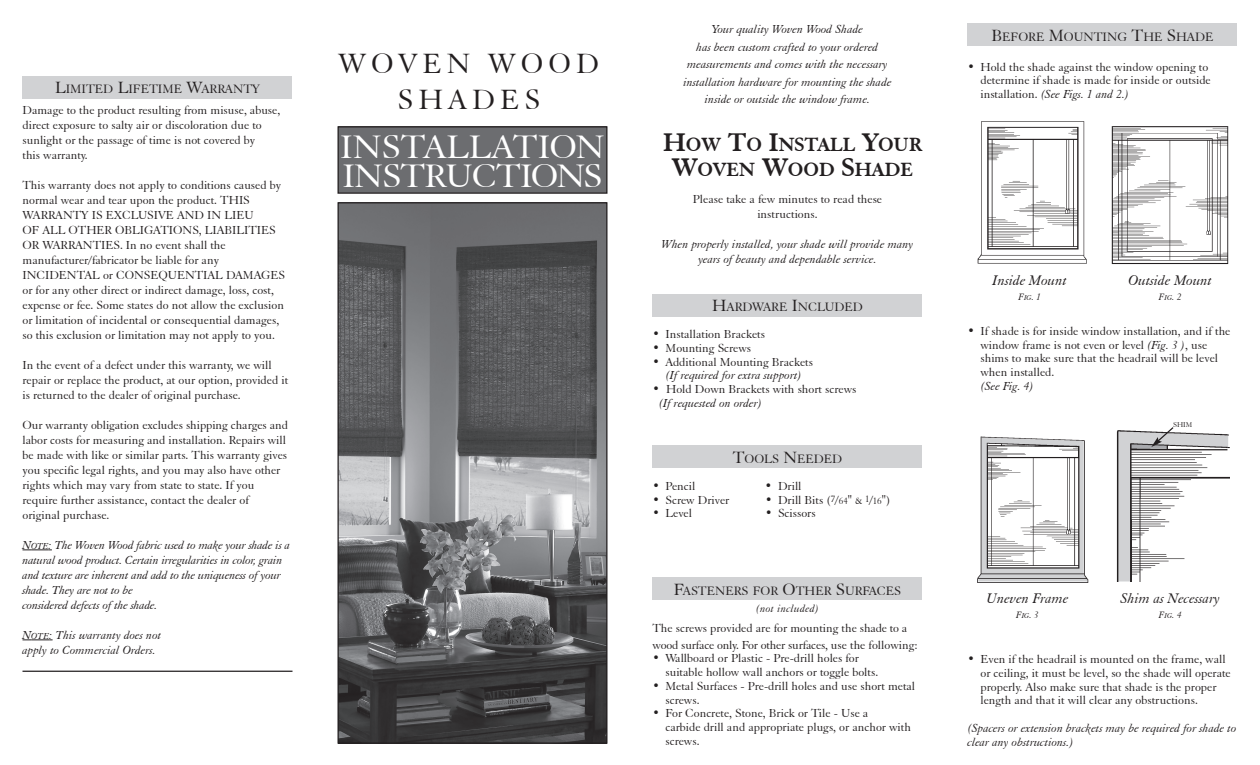
<style>
.page{position:relative;width:1260px;height:765px;background:#fff}
.page>*{position:absolute;margin:0;border:0;box-sizing:border-box;transform-origin:0 0}
.t1{font:35px/28.8px "Elegant Garamond BT";letter-spacing:-.025em;color:#fff;scale:1.05 1}
.t2{font:30px/36px "Elegant Garamond BT";letter-spacing:.17em;color:#231f20;text-align:center}
.t3{font:700 20.62px/25px "Elegant Garamond BT";color:#231f20;text-align:center}
.t4{font:italic 15px "Elegant Garamond BT";color:#231f20}
.t5{font:13.12px "Elegant Garamond BT";color:#231f20}
.t6{font:12.5px/15px "Elegant Garamond BT";color:#231f20}
.t7{font:italic 12.5px/15px "Elegant Garamond BT";color:#231f20}
.t8{font:italic 11.25px "Elegant Garamond BT";letter-spacing:.025em;color:#231f20}
.t9{font:italic 10px "Elegant Garamond BT";color:#231f20}
.t10{font:7.5px "Elegant Garamond BT";color:#231f20}
.s1{font-size:17.5px}
.s2{font-size:9.38px}
.s3{font-size:27.5px}
.s4{font-size:10px}
.s5{font-style:italic}
.s6{font-size:7.5px}
</style>
<div class="page">
<img style="left:340px;top:204px;width:266px;height:538px">
<div style="left:338px;top:202px;width:270px;height:542px;border:1px solid #231f20"></div>
<div style="left:338px;top:127px;width:269px;height:66px;background:#6c6d70"></div>
<div style="left:338px;top:126px;width:270px;height:68px;border:1px solid #231f20"></div>
<div style="left:22px;top:76px;width:270px;height:23px;background:#d1d2d4"></div>
<div style="left:968px;top:24px;width:270px;height:22px;background:#d1d2d4"></div>
<div style="left:652px;top:294px;width:270px;height:23px;background:#d1d2d4"></div>
<div style="left:652px;top:446px;width:270px;height:22px;background:#d1d2d4"></div>
<div style="left:652px;top:578px;width:270px;height:22px;background:#d1d2d4"></div>
<svg style="left:22px;top:549px;width:30px;height:1px"></svg>
<svg style="left:22px;top:639px;width:31px;height:1px"></svg>
<hr style="left:22px;top:671px;width:270px;height:1px;background:#231f20">
<img style="left:977px;top:121px;width:110px;height:143px">
<img style="left:1116px;top:427px;width:113px;height:154px">
<img style="left:1111px;top:126px;width:118px;height:138px">
<img style="left:977px;top:436px;width:112px;height:147px">
<p class="t5" style="left:55px;top:81px;width:206px"><span class="s1">L</span>IMITED <span class="s1">L</span>IFETIME <span class="s1">W</span>ARRANTY</p>
<p class="t6" style="left:22px;top:102px;width:259px">Damage to the product resulting from misuse, abuse, direct exposure to salty air or discoloration due to sunlight or the passage of time is not covered by<br>this warranty.</p>
<p class="t6" style="left:22px;top:177px;width:264px">This warranty does not apply to conditions caused by normal wear and tear upon the product. THIS WARRANTY IS EXCLUSIVE AND IN LIEU<br>OF ALL OTHER OBLIGATIONS, LIABILITIES OR WARRANTIES. In no event shall the manufacturer/fabricator be liable for any INCIDENTAL or CONSEQUENTIAL DAMAGES or for any other direct or indirect damage, loss, cost, expense or fee. Some states do not allow the exclusion or limitation of incidental or consequential damages, so this exclusion or limitation may not apply to you.</p>
<p class="t6" style="left:22px;top:357px;width:267px">In the event of a defect under this warranty, we will repair or replace the product, at our option, provided it is returned to the dealer of original purchase.</p>
<p class="t6" style="left:22px;top:417px;width:267px">Our warranty obligation excludes shipping charges and labor costs for measuring and installation. Repairs will be made with like or similar parts. This warranty gives you specific legal rights, and you may also have other rights which may vary from state to state. If you require further assistance, contact the dealer of original purchase.</p>
<p class="t7" style="left:22px;top:537px;width:269px">N<span class="s2">OTE</span>: The Woven Wood fabric used to make your shade is a natural wood product. Certain irregularities in color, grain and texture are inherent and add to the uniqueness of your shade. They are not to be<br>considered defects of the shade.</p>
<p class="t7" style="left:22px;top:627px;width:140px">N<span class="s2">OTE</span>: This warranty does not apply to Commercial Orders.</p>
<h2 class="t2" style="left:339px;top:44px;width:262px">WOVEN WOOD<br>SHADES</h2>
<h1 class="t1" style="left:340px;top:132px;width:254px">INSTALLATION<br>INSTRUCTIONS</h1>
<p class="t7" style="left:683px;top:20px;width:210px;line-height:17.5px;text-align:center">Your quality Woven Wood Shade<br>has been custom crafted to your ordered measurements and comes with the necessary installation hardware for mounting the shade inside or outside the window frame.</p>
<h3 class="t3" style="left:663px;top:131px;width:260px"><span class="s3">H</span>OW <span class="s3">T</span>O <span class="s3">I</span>NSTALL <span class="s3">Y</span>OUR<br><span class="s3">W</span>OVEN <span class="s3">W</span>OOD <span class="s3">S</span>HADE</h3>
<p class="t6" style="left:693px;top:192px;width:191px;text-align:center">Please take a few minutes to read these instructions.</p>
<p class="t7" style="left:662px;top:237px;width:253px;text-align:center">When properly installed, your shade will provide many years of beauty and dependable service.</p>
<p class="t5" style="left:712px;top:299px;width:152px"><span class="s1">H</span>ARDWARE <span class="s1">I</span>NCLUDED</p>
<p class="t6" style="left:652px;top:326px;width:114px">• Installation Brackets</p>
<p class="t6" style="left:652px;top:340px;width:100px">• Mounting Screws</p>
<p class="t6" style="left:652px;top:354px;width:162px">• Additional Mounting Brackets</p>
<p class="t7" style="left:665px;top:368px;width:138px">(If required for extra support)</p>
<p class="t6" style="left:652px;top:381px;width:205px">• Hold Down Brackets with short screws</p>
<p class="t7" style="left:659px;top:395px;width:105px">(If requested on order)</p>
<p class="t5" style="left:733px;top:451px;width:111px"><span class="s1">T</span>OOLS <span class="s1">N</span>EEDED</p>
<p class="t6" style="left:652px;top:478px;width:44px">• Pencil</p>
<p class="t6" style="left:765px;top:478px;width:38px">• Drill</p>
<p class="t6" style="left:652px;top:492px;width:78px">• Screw Driver</p>
<p class="t6" style="left:765px;top:492px;width:127px">• Drill Bits (<sup>7</sup>/<span class="s4">64</span>" &amp; <sup>1</sup>/<span class="s4">16</span>")</p>
<p class="t6" style="left:652px;top:506px;width:41px">• Level</p>
<p class="t6" style="left:765px;top:506px;width:52px">• Scissors</p>
<p class="t5" style="left:674px;top:583px;width:229px"><span class="s1">F</span>ASTENERS FOR <span class="s1">O</span>THER <span class="s1">S</span>URFACES</p>
<p class="t8" style="left:756px;top:602px;width:65px">(not included)</p>
<p class="t6" style="left:652px;top:620px;width:267px;line-height:16.2px">The screws provided are for mounting the shade to a wood surface only. For other surfaces, use the following:</p>
<p class="t6" style="left:665px;top:651px;width:214px;line-height:13.8px;text-indent:-13px">• Wallboard or Plastic - Pre-drill holes for suitable hollow wall anchors or toggle bolts.</p>
<p class="t6" style="left:665px;top:679px;width:251px;line-height:13.8px;text-indent:-13px">• Metal Surfaces - Pre-drill holes and use short metal screws.</p>
<p class="t6" style="left:665px;top:706px;width:247px;line-height:13.8px;text-indent:-13px">• For Concrete, Stone, Brick or Tile - Use a<br>carbide drill and appropriate plugs, or anchor with screws.</p>
<p class="t5" style="left:992px;top:29px;width:223px"><span class="s1">B</span>EFORE <span class="s1">M</span>OUNTING <span class="s1">T</span>HE <span class="s1">S</span>HADE</p>
<p class="t6" style="left:980px;top:60px;width:232px;line-height:13.8px;text-indent:-13px">• Hold the shade against the window opening to determine if shade is made for inside or outside installation. <span class="s5">(See Figs. 1 and 2.)</span></p>
<p class="t4" style="left:993px;top:272px;width:76px">Inside Mount</p>
<p class="t9" style="left:1018px;top:291px;width:24px">F<span class="s6">IG</span>. 1</p>
<p class="t4" style="left:1128px;top:272px;width:85px">Outside Mount</p>
<p class="t9" style="left:1159px;top:291px;width:24px">F<span class="s6">IG</span>. 2</p>
<p class="t6" style="left:980px;top:324px;width:251px;line-height:13.8px;text-indent:-13px">• If shade is for inside window installation, and if the window frame is not even or level <span class="s5">(Fig. 3 )</span>, use shims to make sure that the headrail will be level when installed.</p>
<p class="t7" style="left:980px;top:378px;width:55px">(See Fig. 4)</p>
<p class="t10" style="left:1173px;top:420px;width:21px">SHIM</p>
<p class="t4" style="left:986px;top:589px;width:84px">Uneven Frame</p>
<p class="t9" style="left:1016px;top:609px;width:24px">F<span class="s6">IG</span>. 3</p>
<p class="t4" style="left:1120px;top:589px;width:101px">Shim as Necessary</p>
<p class="t9" style="left:1159px;top:609px;width:24px">F<span class="s6">IG</span>. 4</p>
<p class="t6" style="left:980px;top:652px;width:252px;line-height:13.8px;text-indent:-13px">• Even if the headrail is mounted on the frame, wall or ceiling, it must be level, so the shade will operate properly. Also make sure that shade is the proper length and that it will clear any obstructions.</p>
<p class="t7" style="left:968px;top:721px;width:270px;line-height:13.8px">(Spacers or extension brackets may be required for shade to clear any obstructions.)</p>
</div>
